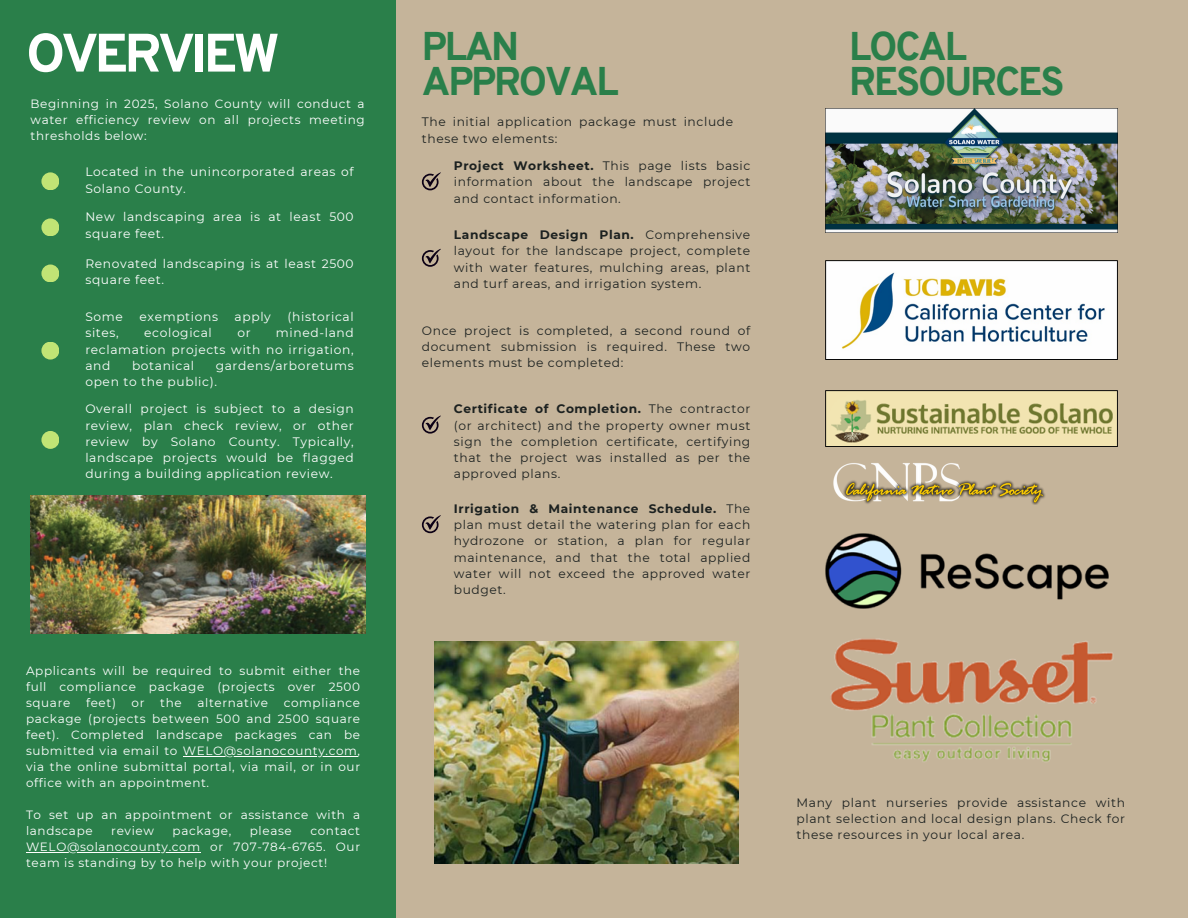
<style>
.page{position:relative;width:1188px;height:918px;background:#c5b49a}
.page>*{position:absolute;margin:0;border:0;box-sizing:border-box;transform-origin:0 0}
.t1{font:800 54px "Overpass";letter-spacing:-.07em;color:#fff}
.t2{font:800 39.15px/34.8px "Overpass";letter-spacing:-.055em;color:#2a7f4a}
.t3{font:12.3px/16.4px "Montserrat";letter-spacing:.05em;color:#1c2120;text-align:justify}
.t4{font:12.3px/16.4px "Montserrat";letter-spacing:.05em;color:#fff}
.t5{font:12px/16px "Montserrat";letter-spacing:.05em;color:#fff;text-align:justify}
.s1{font-weight:700}
</style>
<div class="page">
<div style="left:0;top:0;width:396px;height:918px;background:#2a7f4a"></div>
<div style="left:41px;top:172px;width:18px;height:18px;background:#c1e475;border-radius:50%"></div>
<div style="left:41px;top:218px;width:18px;height:18px;background:#c1e475;border-radius:50%"></div>
<img style="left:31px;top:495px;width:335px;height:139px">
<div style="left:41px;top:265px;width:18px;height:17px;background:#c1e475;border-radius:50%"></div>
<div style="left:41px;top:342px;width:18px;height:18px;background:#c1e475;border-radius:50%"></div>
<div style="left:41px;top:431px;width:18px;height:18px;background:#c1e475;border-radius:50%"></div>
<svg style="left:422px;top:172px;width:19px;height:18px"></svg>
<svg style="left:422px;top:249px;width:19px;height:18px"></svg>
<svg style="left:422px;top:416px;width:19px;height:18px"></svg>
<svg style="left:422px;top:515px;width:19px;height:18px"></svg>
<img style="left:434px;top:641px;width:304px;height:223px">
<img style="left:825px;top:109px;width:293px;height:124px">
<img style="left:825px;top:260px;width:293px;height:99px">
<img style="left:825px;top:390px;width:293px;height:56px">
<img style="left:833px;top:463px;width:212px;height:42px">
<img style="left:825px;top:533px;width:284px;height:76px">
<img style="left:830px;top:638px;width:283px;height:124px">
<hr style="left:183px;top:756px;width:175px;height:1px;background:#fff">
<hr style="left:26px;top:852px;width:175px;height:1px;background:#fff">
<h2 class="t1" style="left:26px;top:31px;width:255px">OVERVIEW</h2>
<p class="t5" style="left:31px;top:96px;width:336px">Beginning in 2025, Solano County will conduct a water efficiency review on all projects meeting thresholds below:</p>
<p class="t4" style="left:85px;top:164px;width:270px">Located in the unincorporated areas of<br>Solano County.</p>
<p class="t4" style="left:85px;top:209px;width:270px">New landscaping area is at least 500 square feet.</p>
<p class="t4" style="left:85px;top:255px;width:270px">Renovated landscaping is at least 2500 square feet.</p>
<p class="t4" style="left:85px;top:308px;width:39px">Some</p>
<p class="t4" style="left:139px;top:308px;width:80px">exemptions</p>
<p class="t4" style="left:235px;top:308px;width:38px">apply</p>
<p class="t4" style="left:288px;top:308px;width:68px">(historical</p>
<p class="t4" style="left:85px;top:325px;width:35px">sites,</p>
<p class="t4" style="left:144px;top:325px;width:69px">ecological</p>
<p class="t4" style="left:237px;top:325px;width:15px">or</p>
<p class="t4" style="left:85px;top:325px;width:270px;text-align:justify;text-indent:191px">mined-land reclamation projects with no irrigation, and</p>
<p class="t4" style="left:85px;top:357px;width:270px;text-indent:130px">gardens/arboretums open to the public).</p>
<p class="t4" style="left:85px;top:401px;width:270px;text-align:justify">Overall project is subject to a design review, plan check review, or other review by Solano County. Typically, landscape projects would be flagged during a building application review.</p>
<p class="t4" style="left:132px;top:357px;width:64px">botanical</p>
<p class="t5" style="left:26px;top:663px;width:336px">Applicants will be required to submit either the full compliance package (projects over 2500 square</p>
<p class="t5" style="left:86px;top:695px;width:31px">feet)</p>
<p class="t5" style="left:132px;top:695px;width:14px">or</p>
<p class="t5" style="left:160px;top:695px;width:23px">the</p>
<p class="t5" style="left:198px;top:695px;width:72px">alternative</p>
<p class="t5" style="left:26px;top:695px;width:336px;text-indent:258px">compliance package (projects between 500 and 2500 square feet). Completed landscape packages can be submitted via email to WELO@solanocounty.com,</p>
<p class="t5" style="left:26px;top:759px;width:336px">via the online submittal portal, via mail, or in our office with an appointment.</p>
<p class="t5" style="left:26px;top:807px;width:336px">To set up an appointment or assistance with a landscape</p>
<p class="t5" style="left:111px;top:823px;width:44px">review</p>
<p class="t5" style="left:173px;top:823px;width:60px">package,</p>
<p class="t5" style="left:250px;top:823px;width:43px">please</p>
<p class="t5" style="left:310px;top:823px;width:51px">contact</p>
<p class="t5" style="left:26px;top:839px;width:336px">WELO@solanocounty.com or 707-784-6765. Our team is standing by to help with your project!</p>
<p class="t2" style="left:422px;top:33px;width:198px">PLAN<br>APPROVAL</p>
<p class="t3" style="left:422px;top:114px;width:313px">The initial application package must include these two elements:</p>
<h2 class="t3" style="left:454px;top:157px;width:298px"><span class="s1">Project Worksheet.</span> This page lists basic information about the landscape project and contact information.</h2>
<p class="t3" style="left:454px;top:226px;width:298px"><span class="s1">Landscape Design Plan.</span> Comprehensive layout for the landscape project, complete with water features, mulching areas, plant and turf areas, and irrigation system.</p>
<p class="t3" style="left:422px;top:322px;width:330px">Once project is completed, a second round of document submission is required. These two elements must be completed:</p>
<h1 class="t3" style="left:454px;top:401px;width:298px"><span class="s1">Certificate of Completion.</span> The contractor (or architect) and the property owner must sign the completion certificate, certifying that the project was installed as per the approved plans.</h1>
<p class="t3" style="left:454px;top:500px;width:298px"><span class="s1">Irrigation &amp; Maintenance Schedule.</span> The plan must detail the watering plan for each hydrozone or station, a plan for regular maintenance, and that the total applied water will not exceed the approved water budget.</p>
<p class="t2" style="left:849px;top:33px;width:217px">LOCAL<br>RESOURCES</p>
<p class="t3" style="left:796px;top:794px;width:330px">Many plant nurseries provide assistance with plant selection and local design plans. Check for these resources in your local area.</p>
</div>
